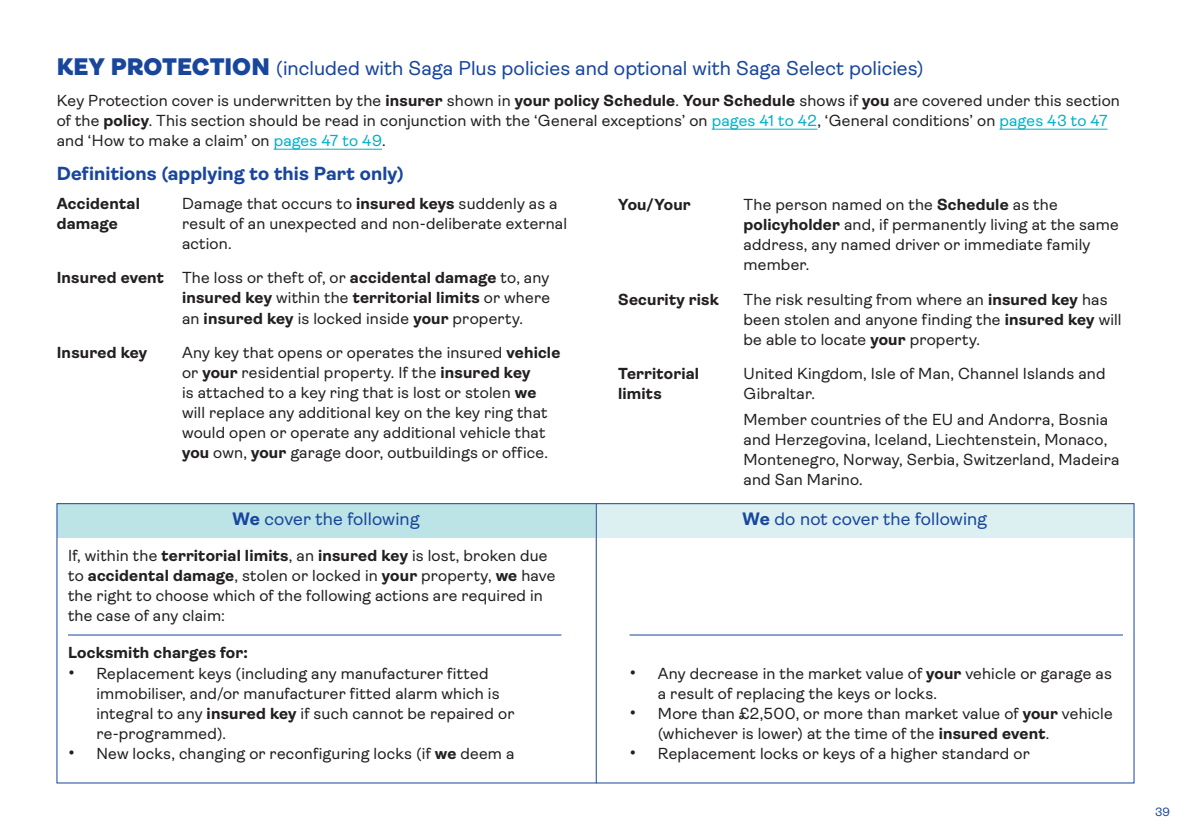
<style>
.page{position:relative;width:1191px;height:840px;background:#fff}
.page>*{position:absolute;margin:0;border:0;box-sizing:border-box;transform-origin:0 0}
.t1{font:20px "Ambit";letter-spacing:.005em;color:#18469d}
.t2{font:20px/40px "Ambit";color:#231f20;text-align:justify}
.t3{font:700 19px "Ambit";letter-spacing:.005em;color:#18469d}
.t4{font:18px "Ambit";letter-spacing:.005em;color:#18469d}
.t5{font:16px/20px "Ambit";letter-spacing:.01em;color:#231f20}
.t6{font:700 16px/20px "Ambit";letter-spacing:.01em;color:#231f20}
.t7{font:12px "Ambit";color:#18469d}
.s1{font-weight:900;font-size:24px}
.s2{font-weight:700}
.s3{color:#00b1ca}
.s4{font-size:20px}
</style>
<div class="page">
<hr style="left:711px;top:129px;width:106px;height:1px;background:#00b1ca">
<hr style="left:999px;top:129px;width:108px;height:1px;background:#00b1ca">
<hr style="left:274px;top:149px;width:108px;height:1px;background:#00b1ca">
<div style="left:57px;top:503px;width:538px;height:34px;background:#bce3e5"></div>
<div style="left:595px;top:503px;width:539px;height:34px;background:#dcf0f1"></div>
<hr style="left:596px;top:503px;width:1px;height:279px;background:#18469d">
<hr style="left:629px;top:634px;width:494px;height:1px;background:#18469d">
<hr style="left:68px;top:634px;width:493px;height:1px;background:#18469d">
<p class="t1" style="left:57px;top:57px;width:868px"><span class="s1">KEY PROTECTION</span> (included with Saga Plus policies and optional with Saga Select policies)</p>
<p class="t5" style="left:57px;top:91px;width:1064px">Key Protection cover is underwritten by the <span class="s2">insurer</span> shown in <span class="s2">your policy Schedule</span>. <span class="s2">Your Schedule</span> shows if <span class="s2">you</span> are covered under this section of the <span class="s2">policy</span>. This section should be read in conjunction with the ‘General exceptions’ on <span class="s3">pages 41 to 42</span>, ‘General conditions’ on <span class="s3">pages 43 to 47</span></p>
<p class="t5" style="left:57px;top:131px;width:330px">and ‘How to make a claim’ on <span class="s3">pages 47 to 49</span>.</p>
<p class="t3" style="left:57px;top:162px;width:349px">Definitions (applying to this Part only)</p>
<p class="t6" style="left:57px;top:193px;width:85px">Accidental damage</p>
<p class="t5" style="left:182px;top:193px;width:386px">Damage that occurs to <span class="s2">insured keys</span> suddenly as a result of an unexpected and non-deliberate external action.</p>
<p class="t6" style="left:57px;top:268px;width:109px">Insured event</p>
<p class="t5" style="left:182px;top:268px;width:369px;text-align:justify">The loss or theft of, or <span class="s2">accidental damage</span> to, any <span class="s2">insured key</span> within the <span class="s2">territorial limits</span> or where an <span class="s2">insured key</span> is locked inside <span class="s2">your</span> property.</p>
<p class="t6" style="left:57px;top:343px;width:92px">Insured key</p>
<p class="t5" style="left:182px;top:342px;width:380px">Any key that opens or operates the insured <span class="s2">vehicle </span>or <span class="s2">your</span> residential property. If the <span class="s2">insured key<br></span>is attached to a key ring that is lost or stolen <span class="s2">we </span>will replace any additional key on the key ring that would open or operate any additional vehicle that <span class="s2">you</span> own, <span class="s2">your</span> garage door, outbuildings or office.</p>
<p class="t6" style="left:618px;top:194px;width:74px">You/Your</p>
<p class="t5" style="left:743px;top:194px;width:377px">The person named on the <span class="s2">Schedule</span> as the <span class="s2">policyholder</span> and, if permanently living at the same address, any named driver or immediate family member.</p>
<p class="t6" style="left:618px;top:289px;width:102px">Security risk</p>
<p class="t5" style="left:743px;top:289px;width:379px">The risk resulting from where an <span class="s2">insured key</span> has been stolen and anyone finding the <span class="s2">insured key</span> will be able to locate <span class="s2">your</span> property.</p>
<p class="t6" style="left:618px;top:364px;width:82px">Territorial limits</p>
<p class="t5" style="left:743px;top:364px;width:364px">United Kingdom, Isle of Man, Channel Islands and<br>Gibraltar.</p>
<p class="t5" style="left:743px;top:409px;width:377px">Member countries of the EU and Andorra, Bosnia and Herzegovina, Iceland, Liechtenstein, Monaco, Montenegro, Norway, Serbia, Switzerland, Madeira and San Marino.</p>
<p class="t4" style="left:232px;top:509px;width:189px"><span class="s2">We</span> cover the following</p>
<p class="t5" style="left:68px;top:545px;width:489px">If, within the <span class="s2">territorial limits</span>, an <span class="s2">insured key</span> is lost, broken due to <span class="s2">accidental damage</span>, stolen or locked in <span class="s2">your</span> property, <span class="s2">we</span> have the right to choose which of the following actions are required in the case of any claim:</p>
<p class="t6" style="left:68px;top:642px;width:181px">Locksmith charges for:</p>
<p class="t5" style="left:96px;top:663px;width:419px;text-indent:-28px"><span class="s4">•</span> Replacement keys (including any manufacturer fitted immobiliser, and/or manufacturer fitted alarm which is integral to any <span class="s2">insured key</span> if such cannot be repaired or re-programmed).</p>
<p class="t5" style="left:68px;top:743px;width:448px"><span class="s4">•</span> New locks, changing or reconfiguring locks (if <span class="s2">we</span> deem a</p>
<p class="t4" style="left:742px;top:509px;width:246px"><span class="s2">We</span> do not cover the following</p>
<p class="t2" style="left:629px;top:652px;width:8px">• • •</p>
<p class="t5" style="left:658px;top:663px;width:456px">Any decrease in the market value of <span class="s2">your</span> vehicle or garage as a result of replacing the keys or locks.<br>More than £2,500, or more than market value of <span class="s2">your</span> vehicle (whichever is lower) at the time of the <span class="s2">insured event</span>.<br>Replacement locks or keys of a higher standard or</p>
<p class="t7" style="left:1155px;top:804px;width:16px">39</p>
</div>
